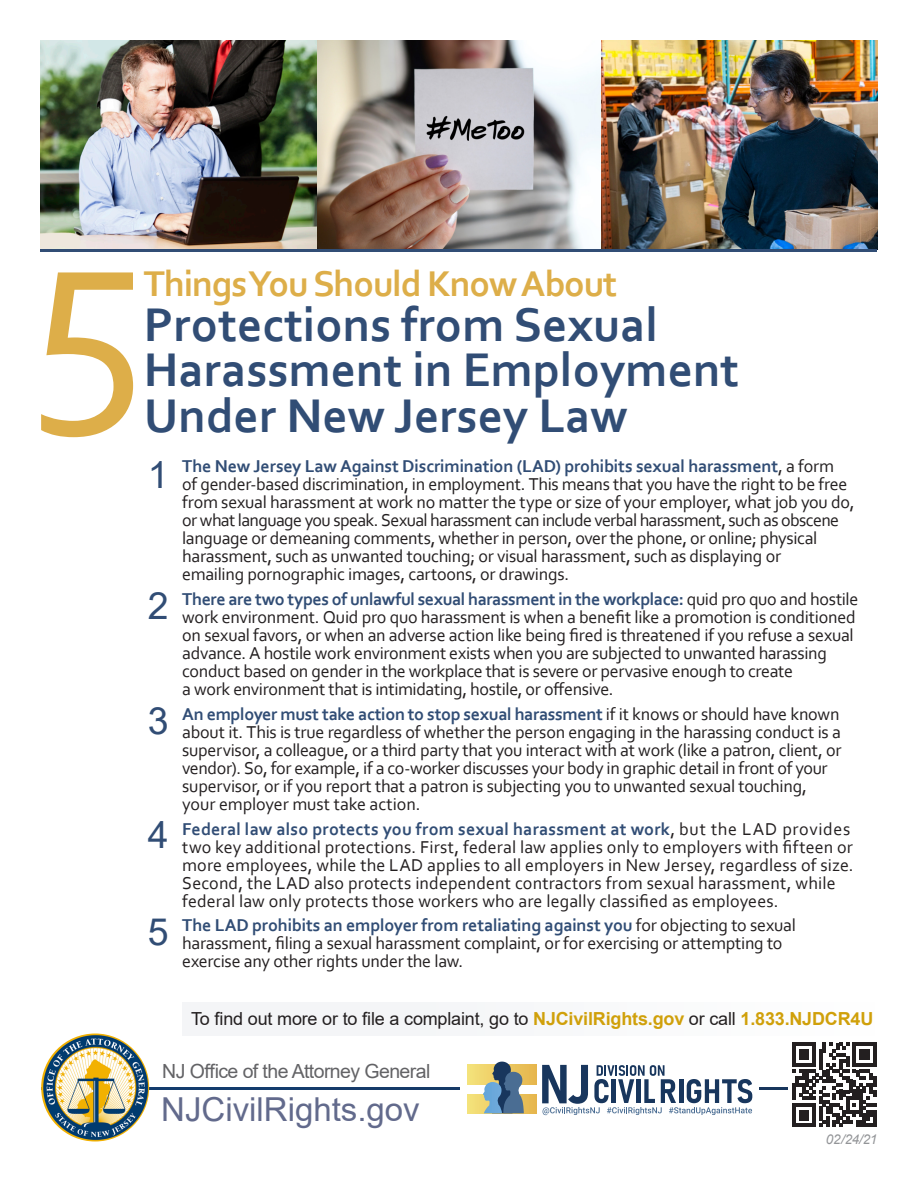
<style>
.page{position:relative;width:918px;height:1188px;background:#fff}
.page>*{position:absolute;margin:0;border:0;box-sizing:border-box;transform-origin:0 0}
.t1{font:247.5px "Corbel";color:#ddae49}
.t2{font:700 49.5px "Corbel";color:#314d75}
.t3{font:700 37.5px "Corbel";letter-spacing:-.03em;color:#ddae49}
.t4{font:37.5px "Arial";color:#314d75}
.t5{font:33px "Arial";color:#626a8c}
.t6{font:19.5px "Arial";letter-spacing:-.03em;color:#636366}
.t7{font:18px/18px "Corbel";letter-spacing:-.015em;color:#231f20}
.t8{font:18px/18px "Corbel";letter-spacing:.005em;color:#231f20}
.t9{font:18px "Arial";letter-spacing:-.01em;color:#231f20}
.t10{font:italic 13.5px "Arial";color:#939598}
.s1{font-weight:700;color:#314d75}
.s2{font-weight:700;color:#d0a00a}
</style>
<div class="page">
<div style="left:182px;top:1002px;width:696px;height:34px;background:#f6f7f9"></div>
<svg style="left:149px;top:1088px;width:638px;height:2px"></svg>
<div style="left:460px;top:1057px;width:299px;height:63px;background:#fff"></div>
<svg style="left:467px;top:1065px;width:69px;height:19px"></svg>
<svg style="left:467px;top:1094px;width:69px;height:19px"></svg>
<svg style="left:483px;top:1062px;width:41px;height:51px"></svg>
<svg style="left:542px;top:1065px;width:210px;height:50px"></svg>
<img style="left:41px;top:1034px;width:108px;height:108px;border-radius:54px">
<svg style="left:792px;top:1043px;width:84px;height:84px"></svg>
<img style="left:40px;top:40px;width:277px;height:210px">
<img style="left:601px;top:40px;width:277px;height:210px">
<img style="left:317px;top:40px;width:284px;height:210px">
<hr style="left:40px;top:250px;width:838px;height:2px;background:#314d75">
<h1 class="t1" style="left:27px;top:152px;width:120px">5</h1>
<h3 class="t3" style="left:144px;top:260px;width:475px">Things You Should Know About</h3>
<p class="t2" style="left:144px;top:294px;width:516px">Protections from Sexual</p>
<p class="t2" style="left:144px;top:339px;width:597px">Harassment in Employment</p>
<p class="t2" style="left:144px;top:385px;width:485px">Under New Jersey Law</p>
<p class="t4" style="left:148px;top:449px;width:22px">1</p>
<p class="t4" style="left:148px;top:580px;width:22px">2</p>
<p class="t4" style="left:148px;top:695px;width:22px">3</p>
<p class="t4" style="left:148px;top:809px;width:22px">4</p>
<p class="t4" style="left:148px;top:906px;width:22px">5</p>
<p class="t7" style="left:182px;top:457px;width:674px"><span class="s1">The New Jersey Law Against Discrimination (LAD) prohibits sexual harassment</span>, a form<br>of gender-based discrimination, in employment. This means that you have the right to be free from sexual harassment at work no matter the type or size of your employer, what job you do, or what language you speak. Sexual harassment can include verbal harassment, such as obscene language or demeaning comments, whether in person, over the phone, or online; physical harassment, such as unwanted touching; or visual harassment, such as displaying or<br>emailing pornographic images, cartoons, or drawings.</p>
<p class="t7" style="left:182px;top:590px;width:678px"><span class="s1">There are two types of unlawful sexual harassment in the workplace:</span> quid pro quo and hostile work environment. Quid pro quo harassment is when a benefit like a promotion is conditioned on sexual favors, or when an adverse action like being fired is threatened if you refuse a sexual advance. A hostile work environment exists when you are subjected to unwanted harassing conduct based on gender in the workplace that is severe or pervasive enough to create<br>a work environment that is intimidating, hostile, or offensive.</p>
<p class="t7" style="left:182px;top:704px;width:661px"><span class="s1">An employer must take action to stop sexual harassment</span> if it knows or should have known about it. This is true regardless of whether the person engaging in the harassing conduct is a supervisor, a colleague, or a third party that you interact with at work (like a patron, client, or vendor). So, for example, if a co-worker discusses your body in graphic detail in front of your supervisor, or if you report that a patron is subjecting you to unwanted sexual touching, your employer must take action.</p>
<p class="t8" style="left:182px;top:819px;width:673px"><span class="s1">Federal law also protects you from sexual harassment at work</span>, but the LAD provides two key additional protections. First, federal law applies only to employers with fifteen or more employees, while the LAD applies to all employers in New Jersey, regardless of size.<br>Second, the LAD also protects independent contractors from sexual harassment, while federal law only protects those workers who are legally classified as employees.</p>
<p class="t7" style="left:182px;top:916px;width:615px"><span class="s1">The LAD prohibits an employer from retaliating against you</span> for objecting to sexual harassment, filing a sexual harassment complaint, or for exercising or attempting to exercise any other rights under the law.</p>
<p class="t9" style="left:191px;top:1007px;width:684px">To find out more or to file a complaint, go to <span class="s2">NJCivilRights.gov</span> or call <span class="s2">1.833.NJDCR4U</span></p>
<p class="t6" style="left:162px;top:1058px;width:270px">NJ Office of the Attorney General</p>
<h3 class="t5" style="left:161px;top:1087px;width:260px">NJCivilRights.gov</h3>
<p class="t10" style="left:826px;top:1130px;width:53px">02/24/21</p>
</div>
